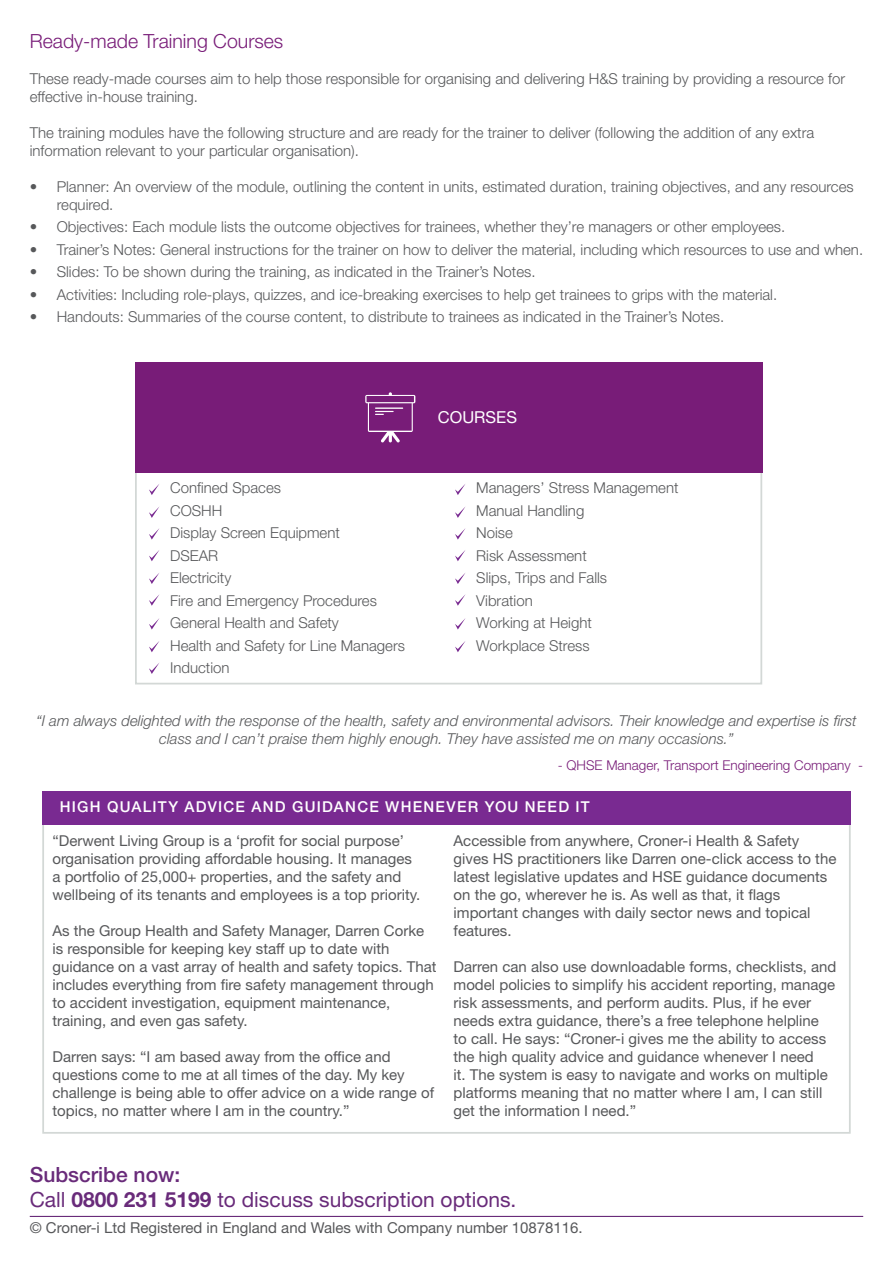
<style>
.page{position:relative;width:893px;height:1263px;background:#fff}
.page>*{position:absolute;margin:0;border:0;box-sizing:border-box;transform-origin:0 0}
.t1{font:21px "Helvetica Neue LT Std";color:#692b7a}
.t2{font:500 21px "Helvetica Neue LT Std";color:#692b7a}
.body_text{font:300 19.5px "Helvetica Neue LT Std";color:#781c78}
.t3{font:16.5px "Helvetica Neue LT Std";color:#fff}
.body_text-2{font:15px/18px "Helvetica Neue LT Std";color:#57585a}
.body_text-3{font:300 15px/18px "Helvetica Neue LT Std";color:#57585a}
.body_text-4{font:italic 300 15px/18px "Helvetica Neue LT Std";color:#57585a;text-align:center}
.BC___No_Indent{font:500 15px "Helvetica Neue LT Std";letter-spacing:.085em;color:#fff}
.body_text-5{font:300 13.5px "Helvetica Neue LT Std";color:#781c78}
.s1{font-weight:700}
</style>
<div class="page">
<div style="left:135px;top:456px;width:627px;height:228px;border:2px solid #d3d8d6"></div>
<svg style="left:149px;top:484px;width:10px;height:11px"></svg>
<svg style="left:455px;top:484px;width:10px;height:11px"></svg>
<svg style="left:149px;top:506px;width:11px;height:12px"></svg>
<svg style="left:455px;top:506px;width:11px;height:12px"></svg>
<svg style="left:149px;top:528px;width:11px;height:12px"></svg>
<svg style="left:455px;top:528px;width:11px;height:12px"></svg>
<svg style="left:149px;top:550px;width:11px;height:11px"></svg>
<svg style="left:455px;top:550px;width:11px;height:11px"></svg>
<svg style="left:149px;top:618px;width:11px;height:11px"></svg>
<svg style="left:455px;top:618px;width:11px;height:11px"></svg>
<svg style="left:149px;top:573px;width:10px;height:11px"></svg>
<svg style="left:455px;top:573px;width:10px;height:11px"></svg>
<svg style="left:149px;top:641px;width:11px;height:11px"></svg>
<svg style="left:455px;top:641px;width:11px;height:11px"></svg>
<svg style="left:149px;top:594px;width:11px;height:12px"></svg>
<svg style="left:455px;top:594px;width:11px;height:12px"></svg>
<svg style="left:149px;top:663px;width:10px;height:11px"></svg>
<div style="left:135px;top:362px;width:627px;height:111px;background:#781c78"></div>
<svg style="left:365px;top:392px;width:50px;height:50px"></svg>
<div style="left:42px;top:791px;width:809px;height:33px;background:#792a91"></div>
<hr style="left:30px;top:1216px;width:833px;height:1px;background:#692b7a">
<p class="body_text" style="left:30px;top:29px;width:255px">Ready-made Training Courses</p>
<p class="body_text-3" style="left:30px;top:69px;width:817px">These ready-made courses aim to help those responsible for organising and delivering H&amp;S training by providing a resource for effective in-house training.</p>
<p class="body_text-3" style="left:30px;top:123px;width:786px">The training modules have the following structure and are ready for the trainer to deliver (following the addition of any extra information relevant to your particular organisation).</p>
<p class="body_text-3" style="left:57px;top:177px;width:798px;text-indent:-27px">• Planner: An overview of the module, outlining the content in units, estimated duration, training objectives, and any resources required.</p>
<p class="body_text-3" style="left:30px;top:218px;width:757px">• Objectives: Each module lists the outcome objectives for trainees, whether they’re managers or other employees.</p>
<p class="body_text-3" style="left:30px;top:240px;width:835px">• Trainer’s Notes: General instructions for the trainer on how to deliver the material, including which resources to use and when.</p>
<p class="body_text-3" style="left:30px;top:263px;width:507px">• Slides: To be shown during the training, as indicated in the Trainer’s Notes.</p>
<p class="body_text-3" style="left:30px;top:285px;width:749px">• Activities: Including role-plays, quizzes, and ice-breaking exercises to help get trainees to grips with the material.</p>
<p class="body_text-3" style="left:30px;top:308px;width:696px">• Handouts: Summaries of the course content, to distribute to trainees as indicated in the Trainer’s Notes.</p>
<p class="body_text-3" style="left:170px;top:478px;width:112px">Confined Spaces</p>
<p class="body_text-3" style="left:170px;top:501px;width:54px">COSHH</p>
<p class="body_text-3" style="left:170px;top:523px;width:171px">Display Screen Equipment</p>
<p class="body_text-3" style="left:170px;top:546px;width:50px">DSEAR</p>
<p class="body_text-3" style="left:170px;top:568px;width:63px">Electricity</p>
<p class="body_text-3" style="left:170px;top:591px;width:208px">Fire and Emergency Procedures</p>
<p class="body_text-3" style="left:170px;top:613px;width:170px">General Health and Safety</p>
<p class="body_text-3" style="left:170px;top:636px;width:236px">Health and Safety for Line Managers</p>
<p class="body_text-3" style="left:170px;top:658px;width:61px">Induction</p>
<p class="t3" style="left:438px;top:408px;width:81px">COURSES</p>
<p class="body_text-3" style="left:476px;top:478px;width:204px">Managers’ Stress Management</p>
<p class="body_text-3" style="left:476px;top:501px;width:110px">Manual Handling</p>
<p class="body_text-3" style="left:476px;top:523px;width:38px">Noise</p>
<p class="body_text-3" style="left:476px;top:546px;width:112px">Risk Assessment</p>
<p class="body_text-3" style="left:476px;top:568px;width:132px">Slips, Trips and Falls</p>
<p class="body_text-3" style="left:476px;top:591px;width:58px">Vibration</p>
<p class="body_text-3" style="left:476px;top:613px;width:117px">Working at Height</p>
<p class="body_text-3" style="left:476px;top:636px;width:115px">Workplace Stress</p>
<p class="body_text-4" style="left:36px;top:712px;width:822px">“I am always delighted with the response of the health, safety and environmental advisors. Their knowledge and expertise is first class and I can’t praise them highly enough. They have assisted me on many occasions.”</p>
<p class="body_text-5" style="left:558px;top:756px;width:307px">- QHSE Manager, Transport Engineering Company -</p>
<p class="BC___No_Indent" style="left:60px;top:798px;width:532px">HIGH QUALITY ADVICE AND GUIDANCE WHENEVER YOU NEED IT</p>
<p class="body_text-2" style="left:52px;top:831px;width:369px">“Derwent Living Group is a ‘profit for social purpose’ organisation providing affordable housing. It manages a portfolio of 25,000+ properties, and the safety and wellbeing of its tenants and employees is a top priority.</p>
<p class="body_text-2" style="left:52px;top:921px;width:386px">As the Group Health and Safety Manager, Darren Corke is responsible for keeping key staff up to date with guidance on a vast array of health and safety topics. That includes everything from fire safety management through to accident investigation, equipment maintenance, training, and even gas safety.</p>
<p class="body_text-2" style="left:52px;top:1047px;width:383px">Darren says: “I am based away from the office and questions come to me at all times of the day. My key challenge is being able to offer advice on a wide range of topics, no matter where I am in the country.”</p>
<p class="body_text-2" style="left:454px;top:831px;width:384px">Accessible from anywhere, Croner-i Health &amp; Safety gives HS practitioners like Darren one-click access to the latest legislative updates and HSE guidance documents on the go, wherever he is. As well as that, it flags important changes with daily sector news and topical features.</p>
<p class="body_text-2" style="left:454px;top:957px;width:384px">Darren can also use downloadable forms, checklists, and model policies to simplify his accident reporting, manage risk assessments, and perform audits. Plus, if he ever needs extra guidance, there’s a free telephone helpline<br>to call. He says: “Croner-i gives me the ability to access the high quality advice and guidance whenever I need<br>it. The system is easy to navigate and works on multiple platforms meaning that no matter where I am, I can still get the information I need.”</p>
<p class="t2" style="left:30px;top:1162px;width:152px">Subscribe now:</p>
<p class="t1" style="left:30px;top:1187px;width:488px">Call <span class="s1">0800 231 5199</span> to discuss subscription options.</p>
<p class="body_text-2" style="left:30px;top:1219px;width:555px">© Croner-i Ltd Registered in England and Wales with Company number 10878116.</p>
</div>
